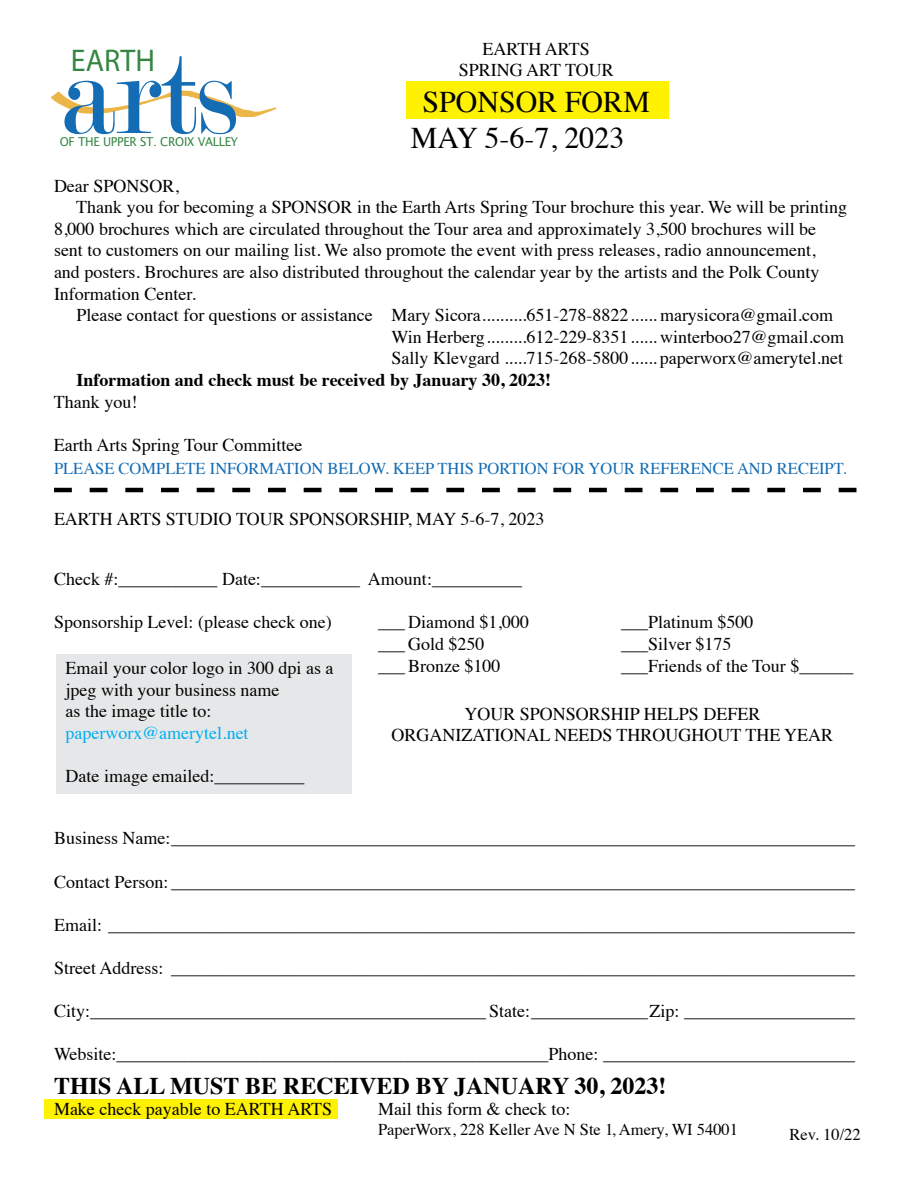
<style>
.page{position:relative;width:918px;height:1188px;background:#fff}
.page>*{position:absolute;margin:0;border:0;box-sizing:border-box;transform-origin:0 0}
.t1{font:122.4px "Modern";color:#136cb4;scale:.95 1}
.t2{font:31.5px "Myriad Pro";color:#358643;scale:.95 1}
.t3{font:30px/36px "Times";color:#000}
.t4{font:700 24px "Times";color:#000}
.t5{font:18px/21.6px "Times";color:#000;text-align:center}
.t6{font:700 18px "Times";color:#000}
.t7{font:18px "Times";color:#00aeef}
.t8{font:16.5px "Times";color:#136cb4}
.t9{font:16.5px "Times";color:#000}
.t10{font:12.3px "Lucida Sans";letter-spacing:-.02em;color:#358643;scale:.95 1}
</style>
<div class="page">
<div style="left:44px;top:1099px;width:294px;height:20px;background:#fff200"></div>
<div style="left:406px;top:81px;width:263px;height:37px;background:#fff200"></div>
<hr style="left:51px;top:102px;width:230px;height:2px;background:#000">
<img style="left:51px;top:91px;width:225px;height:26px">
<svg style="left:54px;top:488px;width:802px;height:4px"></svg>
<div style="left:57px;top:654px;width:295px;height:140px;background:#e6e7e8"></div>
<h2 class="t2" style="left:71px;top:41px;width:90px">EARTH</h2>
<h1 class="t1" style="left:60px;top:33px;width:187px">arts</h1>
<p class="t10" style="left:60px;top:135px;width:189px">OF THE UPPER ST. CROIX VALLEY</p>
<p class="t5" style="left:459px;top:36px;width:157px">EARTH ARTS<br>SPRING ART TOUR</p>
<h3 class="t3" style="left:411px;top:82px;width:241px;text-indent:11px">SPONSOR FORM<br>MAY 5-6-7, 2023</h3>
<p class="t5" style="left:54px;top:173px;width:126px">Dear SPONSOR,</p>
<p class="t5" style="left:76px;top:195px;width:773px">Thank you for becoming a SPONSOR in the Earth Arts Spring Tour brochure this year. We will be printing</p>
<p class="t5" style="left:54px;top:216px;width:764px">8,000 brochures which are circulated throughout the Tour area and approximately 3,500 brochures will be</p>
<p class="t5" style="left:54px;top:238px;width:763px">sent to customers on our mailing list. We also promote the event with press releases, radio announcement,</p>
<p class="t5" style="left:54px;top:260px;width:767px">and posters. Brochures are also distributed throughout the calendar year by the artists and the Polk County</p>
<p class="t5" style="left:54px;top:281px;width:143px">Information Center.</p>
<p class="t5" style="left:76px;top:303px;width:758px">Please contact for questions or assistance Mary Sicora..........651-278-8822...... marysicora@gmail.com</p>
<p class="t5" style="left:392px;top:324px;width:454px">Win Herberg.........612-229-8351...... winterboo27@gmail.com</p>
<p class="t5" style="left:392px;top:346px;width:453px">Sally Klevgard .....715-268-5800...... paperworx@amerytel.net</p>
<p class="t6" style="left:76px;top:363px;width:476px">Information and check must be received by January 30, 2023!</p>
<p class="t5" style="left:54px;top:389px;width:85px">Thank you!</p>
<p class="t5" style="left:54px;top:432px;width:250px">Earth Arts Spring Tour Committee</p>
<p class="t8" style="left:54px;top:453px;width:794px">PLEASE COMPLETE INFORMATION BELOW. KEEP THIS PORTION FOR YOUR REFERENCE AND RECEIPT.</p>
<p class="t5" style="left:54px;top:507px;width:492px">EARTH ARTS STUDIO TOUR SPONSORSHIP, MAY 5-6-7, 2023</p>
<p class="t5" style="left:54px;top:567px;width:469px">Check #:___________ Date:___________ Amount:__________</p>
<p class="t5" style="left:54px;top:610px;width:279px">Sponsorship Level: (please check one)</p>
<p class="t5" style="left:378px;top:610px;width:153px">___ Diamond $1,000</p>
<p class="t5" style="left:621px;top:610px;width:134px">___Platinum $500</p>
<p class="t5" style="left:378px;top:632px;width:108px">___ Gold $250</p>
<p class="t5" style="left:621px;top:632px;width:112px">___Silver $175</p>
<p class="t5" style="left:378px;top:653px;width:124px">___ Bronze $100</p>
<p class="t5" style="left:621px;top:653px;width:234px">___Friends of the Tour $______</p>
<p class="t5" style="left:66px;top:656px;width:269px;text-align:left">Email your color logo in 300 dpi as a jpeg with your business name<br>as the image title to:</p>
<p class="t7" style="left:66px;top:716px;width:185px">paperworx@amerytel.net</p>
<p class="t5" style="left:66px;top:764px;width:240px">Date image emailed:__________</p>
<p class="t5" style="left:392px;top:701px;width:443px">YOUR SPONSORSHIP HELPS DEFER<br>ORGANIZATIONAL NEEDS THROUGHOUT THE YEAR</p>
<p class="t5" style="left:54px;top:826px;width:802px">Business Name:____________________________________________________________________________</p>
<p class="t5" style="left:54px;top:869px;width:802px">Contact Person: ____________________________________________________________________________</p>
<p class="t5" style="left:54px;top:912px;width:802px">Email: ___________________________________________________________________________________</p>
<p class="t5" style="left:54px;top:956px;width:802px">Street Address: ____________________________________________________________________________</p>
<p class="t5" style="left:54px;top:999px;width:802px">City:____________________________________________ State:_____________Zip: ___________________</p>
<p class="t5" style="left:54px;top:1042px;width:802px">Website:________________________________________________Phone: ____________________________</p>
<h3 class="t4" style="left:54px;top:1062px;width:614px">THIS ALL MUST BE RECEIVED BY JANUARY 30, 2023!</h3>
<p class="t5" style="left:54px;top:1097px;width:280px">Make check payable to EARTH ARTS</p>
<p class="t5" style="left:378px;top:1097px;width:194px">Mail this form &amp; check to:</p>
<p class="t9" style="left:378px;top:1114px;width:362px">PaperWorx, 228 Keller Ave N Ste 1, Amery, WI 54001</p>
<p class="t9" style="left:789px;top:1119px;width:73px">Rev. 10/22</p>
</div>
